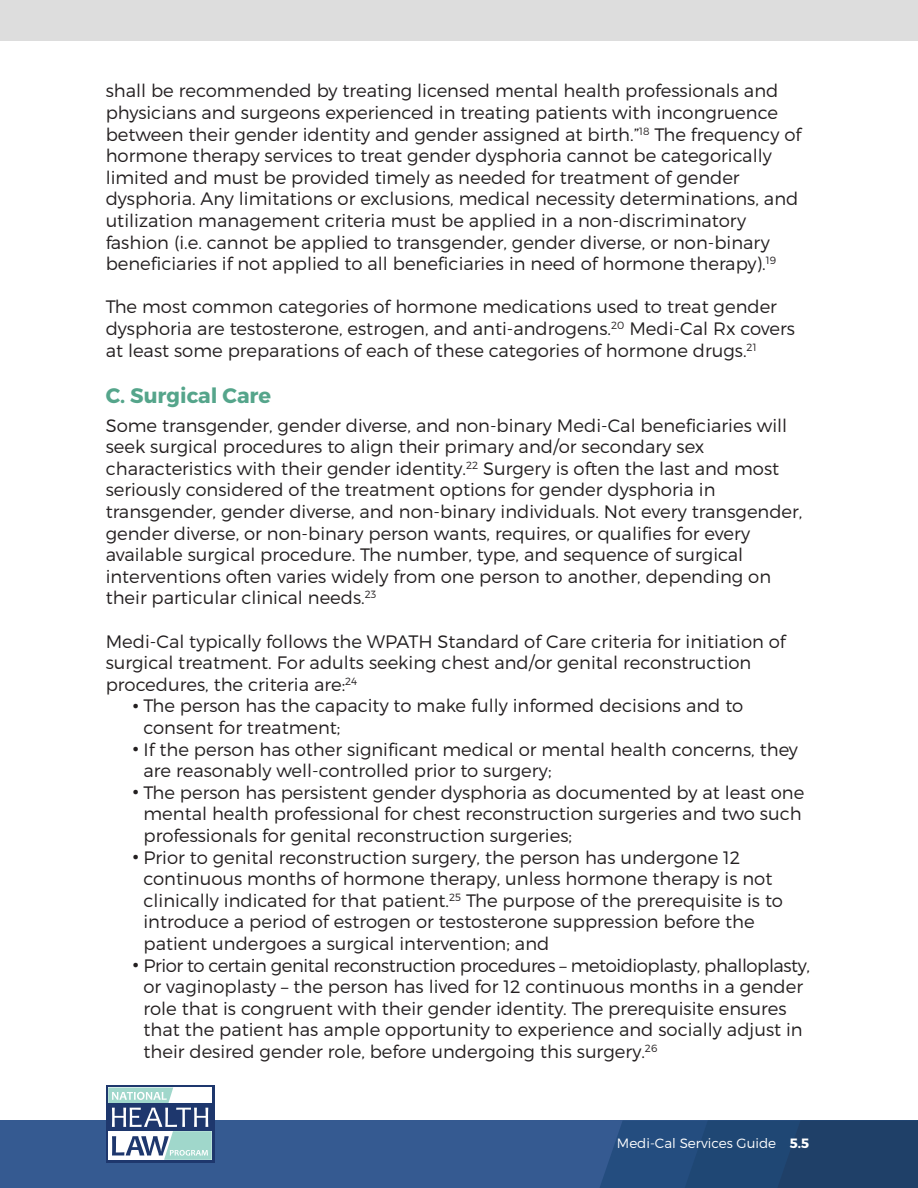
<style>
.page{position:relative;width:918px;height:1188px;background:#fff}
.page>*{position:absolute;margin:0;border:0;box-sizing:border-box;transform-origin:0 0}
.t1{font:700 21px "Montserrat";color:#55a58b}
.t2{font:300 18px/21.6px "Montserrat";color:#231f20}
.t3{font:300 13.5px "Montserrat";color:#fff}
.s1{font-weight:700}
</style>
<div class="page">
<div style="left:0;top:1120px;width:918px;height:68px;background:#355a91"></div>
<svg style="left:600px;top:1120px;width:318px;height:68px;background:#214673"></svg>
<svg style="left:106px;top:1085px;width:109px;height:78px"></svg>
<svg style="left:108px;top:1088px;width:104px;height:72px;background:#91a8ba"></svg>
<div style="left:0;top:0;width:918px;height:40px;background:#ddd"></div>
<p class="t2" style="left:106px;top:80px;width:697px">shall be recommended by treating licensed mental health professionals and physicians and surgeons experienced in treating patients with incongruence between their gender identity and gender assigned at birth.”<sup>18</sup> The frequency of hormone therapy services to treat gender dysphoria cannot be categorically limited and must be provided timely as needed for treatment of gender dysphoria. Any limitations or exclusions, medical necessity determinations, and utilization management criteria must be applied in a non-discriminatory fashion (i.e. cannot be applied to transgender, gender diverse, or non-binary beneficiaries if not applied to all beneficiaries in need of hormone therapy).<sup>19</sup></p>
<p class="t2" style="left:106px;top:296px;width:691px">The most common categories of hormone medications used to treat gender dysphoria are testosterone, estrogen, and anti-androgens.<sup>20</sup> Medi-Cal Rx covers at least some preparations of each of these categories of hormone drugs.<sup>21</sup></p>
<p class="t1" style="left:106px;top:383px;width:167px">C. Surgical Care</p>
<p class="t2" style="left:106px;top:414px;width:698px">Some transgender, gender diverse, and non-binary Medi-Cal beneficiaries will seek surgical procedures to align their primary and/or secondary sex characteristics with their gender identity.<sup>22</sup> Surgery is often the last and most seriously considered of the treatment options for gender dysphoria in transgender, gender diverse, and non-binary individuals. Not every transgender, gender diverse, or non-binary person wants, requires, or qualifies for every available surgical procedure. The number, type, and sequence of surgical interventions often varies widely from one person to another, depending on their particular clinical needs.<sup>23</sup></p>
<p class="t2" style="left:106px;top:630px;width:682px">Medi-Cal typically follows the WPATH Standard of Care criteria for initiation of surgical treatment. For adults seeking chest and/or genital reconstruction procedures, the criteria are:<sup>24</sup></p>
<p class="t2" style="left:144px;top:695px;width:601px;text-indent:-11px"><span class="s1">•</span> The person has the capacity to make fully informed decisions and to consent for treatment;</p>
<p class="t2" style="left:144px;top:738px;width:656px;text-indent:-11px"><span class="s1">•</span> If the person has other significant medical or mental health concerns, they are reasonably well-controlled prior to surgery;</p>
<p class="t2" style="left:144px;top:781px;width:662px;text-indent:-11px"><span class="s1">•</span> The person has persistent gender dysphoria as documented by at least one mental health professional for chest reconstruction surgeries and two such professionals for genital reconstruction surgeries;</p>
<p class="t2" style="left:144px;top:846px;width:641px;text-indent:-11px"><span class="s1">•</span> Prior to genital reconstruction surgery, the person has undergone 12 continuous months of hormone therapy, unless hormone therapy is not clinically indicated for that patient.<sup>25</sup> The purpose of the prerequisite is to introduce a period of estrogen or testosterone suppression before the patient undergoes a surgical intervention; and</p>
<p class="t2" style="left:144px;top:954px;width:668px;text-indent:-11px"><span class="s1">•</span> Prior to certain genital reconstruction procedures – metoidioplasty, phalloplasty, or vaginoplasty – the person has lived for 12 continuous months in a gender role that is congruent with their gender identity. The prerequisite ensures that the patient has ample opportunity to experience and socially adjust in their desired gender role, before undergoing this surgery.<sup>26</sup></p>
<p class="t3" style="left:617px;top:1135px;width:194px">Medi-Cal Services Guide <span class="s1">5.5</span></p>
</div>
